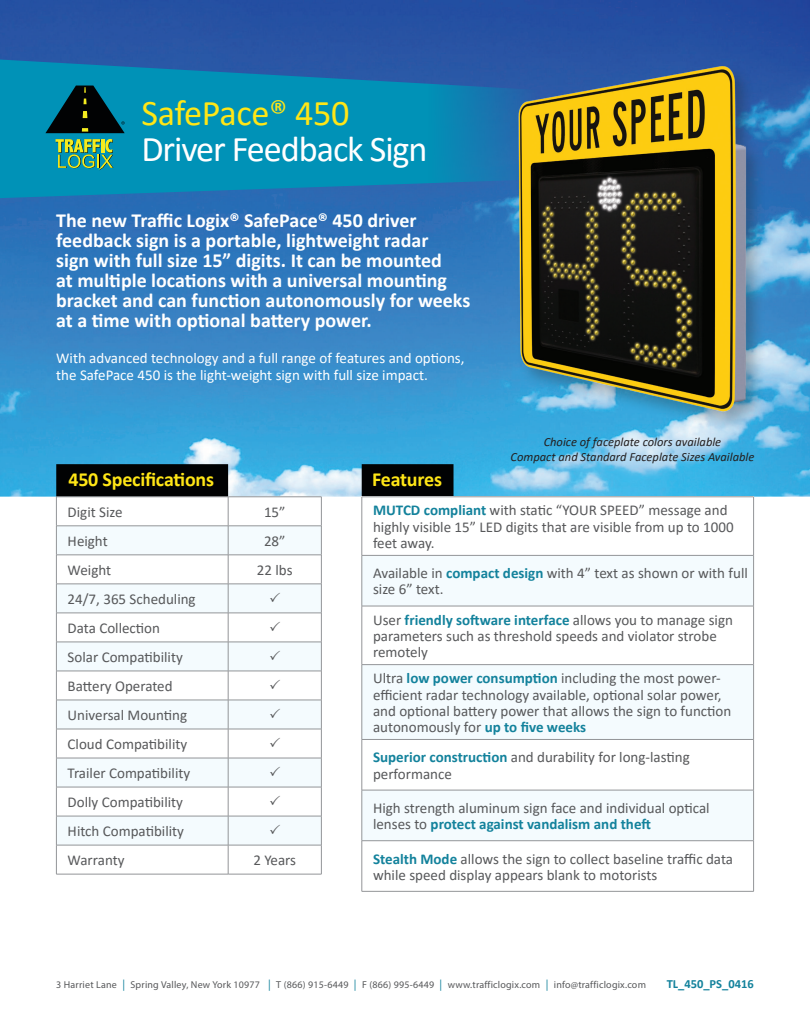
<style>
.page{position:relative;width:810px;height:1035px;background:#fff}
.page>*{position:absolute;margin:0;border:0;box-sizing:border-box;transform-origin:0 0}
.t1{font:36.25px/36.1px "Calibri";letter-spacing:-.03em;color:#fff}
.Copy{font:700 20px/20px "Calibri";color:#fff}
.t2{font:700 20px "Calibri";letter-spacing:-.01em;color:#ffe616}
.Copy-2{font:15px/16.2px "Calibri";color:#57585a}
.Copy-3{font:15px/17.5px "Calibri";color:#fff}
.t3{font:italic 12.5px "Calibri";color:#231f20}
.t4{font:700 12.5px "Calibri";color:#13829c}
.bullets{font:10px "Myriad Pro";letter-spacing:.02em;color:#57585a}
.s1{color:#ffe616}
.s2{font-weight:700;color:#13829c}
.s3{font-size:11.25px;color:#13829c}
</style>
<div class="page">
<img style="left:0;top:0;width:810px;height:497px">
<div style="left:362px;top:464px;width:92px;height:33px;background:#010203"></div>
<div style="left:56px;top:464px;width:172px;height:33px;background:#010203"></div>
<svg style="left:0;top:60px;width:805px;height:138px;background:#0c84b4"></svg>
<svg style="left:363px;top:556px;width:390px;height:285px;fill:#f4fbfe"></svg>
<hr style="left:362px;top:606px;width:1px;height:58px;background:#939598">
<hr style="left:753px;top:606px;width:1px;height:58px;background:#939598">
<hr style="left:362px;top:740px;width:1px;height:50px;background:#939598">
<hr style="left:753px;top:740px;width:1px;height:50px;background:#939598">
<hr style="left:362px;top:841px;width:1px;height:50px;background:#939598">
<hr style="left:753px;top:841px;width:1px;height:50px;background:#939598">
<hr style="left:362px;top:556px;width:1px;height:50px;background:#939598">
<hr style="left:753px;top:556px;width:1px;height:50px;background:#939598">
<hr style="left:362px;top:606px;width:392px;height:1px;background:#939598">
<hr style="left:362px;top:664px;width:392px;height:1px;background:#939598">
<hr style="left:362px;top:665px;width:1px;height:74px;background:#939598">
<hr style="left:753px;top:665px;width:1px;height:74px;background:#939598">
<hr style="left:362px;top:739px;width:392px;height:1px;background:#939598">
<hr style="left:362px;top:790px;width:392px;height:1px;background:#939598">
<hr style="left:362px;top:790px;width:1px;height:51px;background:#939598">
<hr style="left:753px;top:790px;width:1px;height:51px;background:#939598">
<hr style="left:362px;top:841px;width:392px;height:1px;background:#939598">
<hr style="left:362px;top:891px;width:392px;height:1px;background:#939598">
<hr style="left:362px;top:497px;width:392px;height:1px;background:#939598">
<hr style="left:362px;top:497px;width:1px;height:58px;background:#939598">
<hr style="left:753px;top:497px;width:1px;height:58px;background:#939598">
<hr style="left:362px;top:555px;width:392px;height:1px;background:#939598">
<svg style="left:57px;top:498px;width:264px;height:376px"></svg>
<svg style="left:57px;top:527px;width:264px;height:318px;fill:#f4fbfe"></svg>
<hr style="left:56px;top:497px;width:172px;height:1px;background:#939598">
<hr style="left:228px;top:497px;width:94px;height:1px;background:#939598">
<hr style="left:56px;top:874px;width:172px;height:1px;background:#939598">
<hr style="left:228px;top:874px;width:94px;height:1px;background:#939598">
<hr style="left:56px;top:526px;width:172px;height:1px;background:#939598">
<hr style="left:56px;top:555px;width:172px;height:1px;background:#939598">
<hr style="left:228px;top:526px;width:94px;height:1px;background:#939598">
<hr style="left:228px;top:555px;width:94px;height:1px;background:#939598">
<hr style="left:56px;top:584px;width:172px;height:1px;background:#939598">
<hr style="left:56px;top:613px;width:172px;height:1px;background:#939598">
<hr style="left:228px;top:584px;width:94px;height:1px;background:#939598">
<hr style="left:228px;top:613px;width:94px;height:1px;background:#939598">
<hr style="left:56px;top:642px;width:172px;height:1px;background:#939598">
<hr style="left:56px;top:671px;width:172px;height:1px;background:#939598">
<hr style="left:228px;top:642px;width:94px;height:1px;background:#939598">
<hr style="left:228px;top:671px;width:94px;height:1px;background:#939598">
<hr style="left:56px;top:700px;width:172px;height:1px;background:#939598">
<hr style="left:56px;top:729px;width:172px;height:1px;background:#939598">
<hr style="left:228px;top:700px;width:94px;height:1px;background:#939598">
<hr style="left:228px;top:729px;width:94px;height:1px;background:#939598">
<hr style="left:56px;top:758px;width:172px;height:1px;background:#939598">
<hr style="left:56px;top:787px;width:172px;height:1px;background:#939598">
<hr style="left:228px;top:758px;width:94px;height:1px;background:#939598">
<hr style="left:228px;top:787px;width:94px;height:1px;background:#939598">
<hr style="left:56px;top:816px;width:172px;height:1px;background:#939598">
<svg style="left:56px;top:498px;width:1px;height:376px"></svg>
<hr style="left:56px;top:845px;width:172px;height:1px;background:#939598">
<hr style="left:228px;top:816px;width:94px;height:1px;background:#939598">
<svg style="left:228px;top:497px;width:1px;height:377px"></svg>
<svg style="left:321px;top:498px;width:1px;height:376px"></svg>
<hr style="left:228px;top:845px;width:94px;height:1px;background:#939598">
<svg style="left:56px;top:139px;width:57px;height:31px;background:#5ea86c"></svg>
<svg style="left:45px;top:86px;width:80px;height:47px;background:#053f4a"></svg>
<div style="left:515px;top:63px;width:252px;height:369px;background:#231f20;opacity:.3"></div>
<img style="left:516px;top:61px;width:233px;height:354px">
<svg style="left:270px;top:593px;width:10px;height:9px"></svg>
<svg style="left:270px;top:622px;width:10px;height:9px"></svg>
<svg style="left:270px;top:651px;width:10px;height:9px"></svg>
<svg style="left:270px;top:680px;width:10px;height:9px"></svg>
<svg style="left:270px;top:709px;width:10px;height:9px"></svg>
<svg style="left:270px;top:738px;width:10px;height:9px"></svg>
<svg style="left:270px;top:767px;width:10px;height:9px"></svg>
<svg style="left:270px;top:796px;width:10px;height:9px"></svg>
<svg style="left:270px;top:825px;width:10px;height:9px"></svg>
<p class="t1" style="left:141px;top:94px;width:288px"><span class="s1">SafePace® 450<br></span>Driver Feedback Sign</p>
<p class="Copy" style="left:56px;top:210px;width:416px">The new Traffic Logix® SafePace® 450 driver feedback sign is a portable, lightweight radar<br>sign with full size 15” digits. It can be mounted<br>at multiple locations with a universal mounting bracket and can function autonomously for weeks at a time with optional battery power.</p>
<p class="Copy-3" style="left:56px;top:349px;width:410px">With advanced technology and a full range of features and options, the SafePace 450 is the light‐weight sign with full size impact.</p>
<p class="t3" style="left:544px;top:434px;width:179px">Choice of faceplate colors available</p>
<p class="t3" style="left:511px;top:449px;width:245px">Compact and Standard Faceplate Sizes Available</p>
<p class="t2" style="left:68px;top:465px;width:147px">450 Specifications</p>
<p class="t2" style="left:372px;top:465px;width:71px">Features</p>
<p class="Copy-2" style="left:373px;top:502px;width:362px"><span class="s2">MUTCD compliant</span> with static “YOUR SPEED” message and highly visible 15” LED digits that are visible from up to 1000 feet away.</p>
<p class="Copy-2" style="left:373px;top:565px;width:376px">Available in <span class="s2">compact design</span> with 4” text as shown or with full size 6” text.</p>
<p class="Copy-2" style="left:373px;top:611px;width:361px">User <span class="s2">friendly software interface</span> allows you to manage sign parameters such as threshold speeds and violator strobe remotely</p>
<p class="Copy-2" style="left:373px;top:670px;width:360px">Ultra <span class="s2">low power consumption</span> including the most power‐ efficient radar technology available, optional solar power, and optional battery power that allows the sign to function autonomously for <span class="s2">up to five weeks</span></p>
<p class="Copy-2" style="left:373px;top:749px;width:318px"><span class="s2">Superior construction</span> and durability for long‐lasting performance</p>
<p class="Copy-2" style="left:373px;top:799px;width:338px">High strength aluminum sign face and individual optical lenses to <span class="s2">protect against vandalism and theft</span></p>
<p class="Copy-2" style="left:373px;top:850px;width:362px"><span class="s2">Stealth Mode</span> allows the sign to collect baseline traffic data while speed display appears blank to motorists</p>
<p class="Copy-2" style="left:68px;top:503px;width:56px">Digit Size</p>
<p class="Copy-2" style="left:264px;top:503px;width:23px">15”</p>
<p class="Copy-2" style="left:68px;top:532px;width:42px">Height</p>
<p class="Copy-2" style="left:264px;top:532px;width:23px">28”</p>
<p class="Copy-2" style="left:68px;top:561px;width:45px">Weight</p>
<p class="Copy-2" style="left:257px;top:561px;width:37px">22 lbs</p>
<p class="Copy-2" style="left:68px;top:590px;width:130px">24/7, 365 Scheduling</p>
<p class="Copy-2" style="left:68px;top:620px;width:94px">Data Collection</p>
<p class="Copy-2" style="left:68px;top:649px;width:117px">Solar Compatibility</p>
<p class="Copy-2" style="left:68px;top:678px;width:106px">Battery Operated</p>
<p class="Copy-2" style="left:68px;top:707px;width:121px">Universal Mounting</p>
<p class="Copy-2" style="left:68px;top:736px;width:121px">Cloud Compatibility</p>
<p class="Copy-2" style="left:68px;top:765px;width:124px">Trailer Compatibility</p>
<p class="Copy-2" style="left:68px;top:794px;width:117px">Dolly Compatibility</p>
<p class="Copy-2" style="left:68px;top:823px;width:118px">Hitch Compatibility</p>
<p class="Copy-2" style="left:68px;top:852px;width:58px">Warranty</p>
<p class="Copy-2" style="left:253px;top:852px;width:44px">2 Years</p>
<p class="bullets" style="left:56px;top:979px;width:591px">3 Harriet Lane <span class="s3">|</span> Spring Valley, New York 10977 <span class="s3">|</span> T (866) 915-6449 <span class="s3">|</span> F (866) 995-6449 <span class="s3">|</span> www.trafficlogix.com <span class="s3">|</span> info@trafficlogix.com</p>
<p class="t4" style="left:667px;top:975px;width:89px">TL_450_PS_0416</p>
</div>
